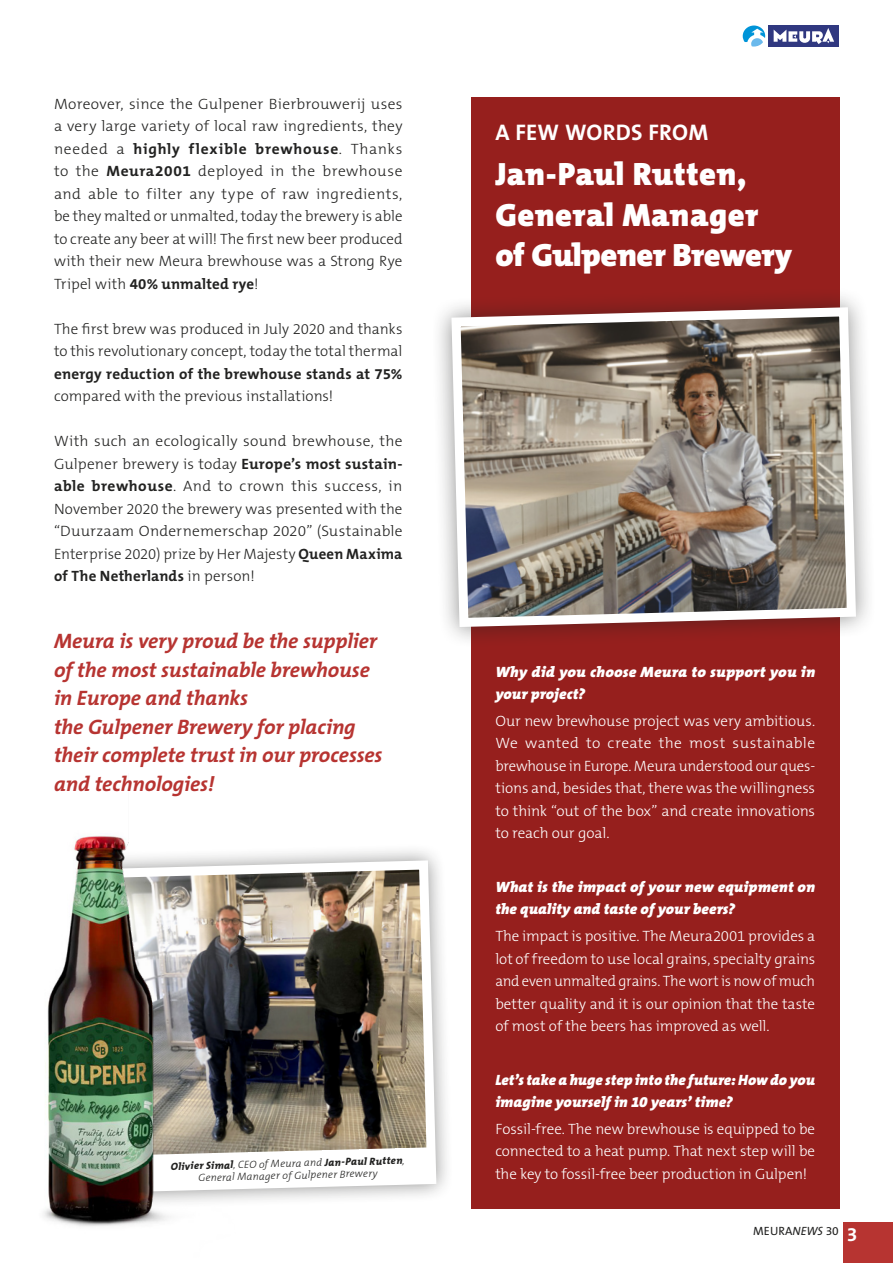
<style>
.page{position:relative;width:893px;height:1263px;background:#fff}
.page>*{position:absolute;margin:0;border:0;box-sizing:border-box;transform-origin:0 0}
.t1{font:900 32.4px/40.5px "The Mix B9";letter-spacing:.01em;color:#fff}
.t2{font:700 22.65px "The Mix B7";letter-spacing:.01em;color:#fff}
.t3{font:italic 700 21px/28.5px "The Mix B7";letter-spacing:-.005em;color:#b73431}
.t4{font:300 15px/22.5px "The Mix B3";letter-spacing:.005em;color:#222221}
.t5{font:300 15px/22.5px "The Mix B3";letter-spacing:-.005em;color:#fff;text-align:justify}
.t6{font:italic 900 15px/22.5px "The Mix B9";letter-spacing:.01em;color:#fff}
.t7{font:700 15px "The Mix B7";letter-spacing:.015em;color:#222221}
.t8{font:700 15px "The Mix B7";letter-spacing:.05em;color:#222221}
.t9{font:12px "The Mix B5 Plain";color:#222221}
.t10{font:italic 800 10.5px "The Mix B8";color:#222221}
.t11{font:italic 300 10.5px "The Mix B3";color:#222221}
.s1{font-family:"The Mix B3";font-weight:300}
.s2{font-family:"The Mix B7";font-weight:700}
.s3{font-style:italic}
.s4{font-family:"The Mix B7";font-weight:700;font-size:19.5px;color:#fff}
</style>
<div class="page">
<div style="left:84px;top:842px;width:370px;height:368px;background:#222221;opacity:.5"></div>
<svg style="left:363px;top:856px;width:78px;height:341px"></svg>
<img style="left:44px;top:835px;width:319px;height:392px">
<div style="left:471px;top:98px;width:368px;height:1111px;background:#961f1d"></div>
<div style="left:430px;top:286px;width:447px;height:362px;background:#222221;opacity:.5"></div>
<img style="left:447px;top:303px;width:414px;height:329px">
<div style="left:843px;top:1222px;width:50px;height:41px;background:#b73431"></div>
<svg style="left:743px;top:26px;width:22px;height:21px"></svg>
<div style="left:769px;top:26px;width:70px;height:21px;background:#303880"></div>
<svg style="left:774px;top:28px;width:60px;height:16px"></svg>
<p class="t4" style="left:54px;top:93px;width:350px">Moreover, since the Gulpener Bierbrouwerij uses a very large variety of local raw ingredients, they</p>
<p class="t8" style="left:54px;top:141px;width:350px"><span class="s1">needed a</span> highly flexible brewhouse<span class="s1">. Thanks</span></p>
<p class="t4" style="left:54px;top:161px;width:350px;text-align:justify">to the <span class="s2">Meura2001</span> deployed in the brewhouse and able to filter any type of raw ingredients, be they malted or unmalted, today the brewery is able to create any beer at will! The first new beer produced with their new Meura brewhouse was a Strong Rye</p>
<p class="t7" style="left:54px;top:276px;width:206px"><span class="s1">Tripel with</span> 40% unmalted rye<span class="s1">!</span></p>
<p class="t4" style="left:54px;top:318px;width:350px">The first brew was produced in July 2020 and thanks to this revolutionary concept, today the total thermal</p>
<p class="t7" style="left:54px;top:366px;width:350px">energy reduction of the brewhouse stands at 75%</p>
<p class="t4" style="left:54px;top:386px;width:281px">compared with the previous installations!</p>
<p class="t4" style="left:54px;top:431px;width:350px;text-align:justify">With such an ecologically sound brewhouse, the Gulpener brewery is today <span class="s2">Europe’s most sustain&shy;able brewhouse</span>. And to crown this success, in November 2020 the brewery was presented with the “Duurzaam Ondernemerschap 2020” (Sustainable Enterprise 2020) prize by Her Majesty <span class="s2">Queen Maxima</span></p>
<p class="t7" style="left:54px;top:568px;width:202px">of The Netherlands <span class="s1">in person!</span></p>
<h3 class="t3" style="left:54px;top:627px;width:330px">Meura is very proud be the supplier of the most sustainable brewhouse in Europe and thanks<br>the Gulpener Brewery for placing their complete trust in our processes and technologies!</h3>
<p class="t10" style="left:171px;top:1159px;width:236px;rotate:-1deg">Olivier Simal<span class="s1">, CEO of Meura and</span> Jan-Paul Rutten<span class="s1">,</span></p>
<p class="t11" style="left:198px;top:1171px;width:181px;rotate:-1deg">General Manager of Gulpener Brewery</p>
<h2 class="t2" style="left:495px;top:120px;width:214px">A FEW WORDS FROM</h2>
<h1 class="t1" style="left:495px;top:155px;width:298px">Jan-Paul Rutten,<br>General Manager of Gulpener Brewery</h1>
<p class="t6" style="left:495px;top:661px;width:321px">Why did you choose Meura to support you in your project?</p>
<p class="t5" style="left:495px;top:710px;width:321px">Our new brewhouse project was very ambitious.<br>We wanted to create the most sustainable brewhouse in Europe. Meura understood our ques&shy;tions and, besides that, there was the willingness to think “out of the box” and create innovations to reach our goal.</p>
<p class="t6" style="left:495px;top:876px;width:321px">What is the impact of your new equipment on the quality and taste of your beers?</p>
<p class="t5" style="left:495px;top:925px;width:321px">The impact is positive. The Meura2001 provides a lot of freedom to use local grains, specialty grains and even unmalted grains. The wort is now of much better quality and it is our opinion that the taste of most of the beers has improved as well.</p>
<p class="t6" style="left:495px;top:1069px;width:321px">Let’s take a huge step into the future: How do you imagine yourself in 10 years’ time?</p>
<p class="t5" style="left:495px;top:1118px;width:321px">Fossil-free. The new brewhouse is equipped to be connected to a heat pump. That next step will be the key to fossil-free beer production in Gulpen!</p>
<p class="t9" style="left:753px;top:1224px;width:106px">MEURA<span class="s3">NEWS</span> 30 <span class="s4">3</span></p>
</div>
